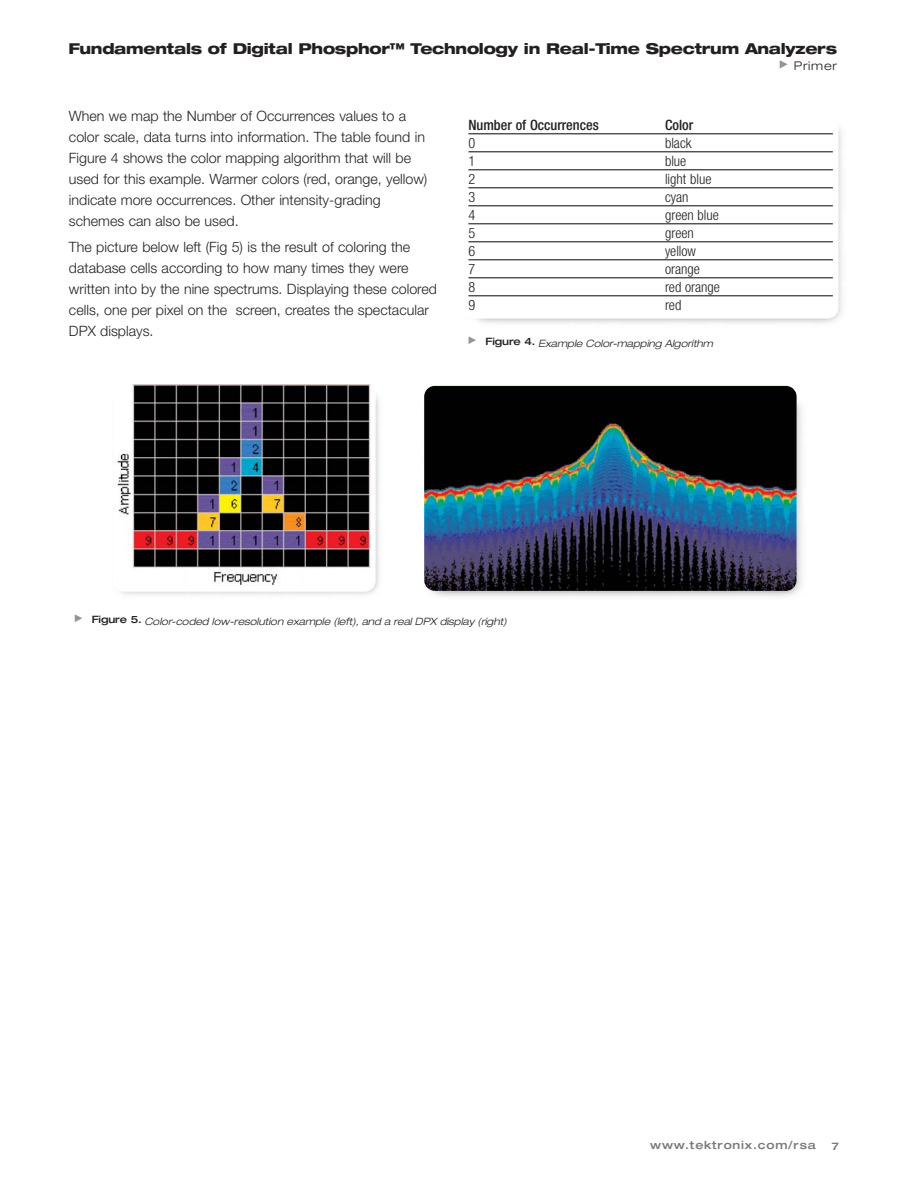
<style>
.page{position:relative;width:918px;height:1188px;background:#fff}
.page>*{position:absolute;margin:0;border:0;box-sizing:border-box;transform-origin:0 0}
.t1{font:800 expanded 15px "Helvetica Neue";letter-spacing:-.02em;color:#231f20}
.t2{font:300 14.25px/21px "Helvetica Neue";color:#231f20}
.t3{font:300 condensed 14.25px "Helvetica Neue";color:#231f20}
.t4{font:500 condensed 14.25px "Helvetica Neue";color:#231f20}
.t5{font:300 expanded 12px "Helvetica Neue";letter-spacing:.065em;color:#231f20}
.t6{font:500 expanded 11.25px "Helvetica Neue";letter-spacing:.075em;color:#77787b}
.t7{font:500 expanded 10.5px "Helvetica Neue";color:#77787b}
.t8{font:italic 300 expanded 10.2px "Helvetica Neue";color:#231f20}
.s1{font-weight:500;font-style:normal}
</style>
<div class="page">
<svg style="left:780px;top:60px;width:8px;height:9px"></svg>
<hr style="left:468px;top:133px;width:365px;height:1px;background:#231f20">
<hr style="left:468px;top:151px;width:365px;height:1px;background:#231f20">
<hr style="left:468px;top:169px;width:365px;height:1px;background:#231f20">
<hr style="left:468px;top:187px;width:365px;height:1px;background:#231f20">
<hr style="left:468px;top:205px;width:365px;height:1px;background:#231f20">
<hr style="left:468px;top:223px;width:365px;height:1px;background:#231f20">
<hr style="left:468px;top:241px;width:365px;height:1px;background:#231f20">
<hr style="left:468px;top:259px;width:365px;height:1px;background:#231f20">
<hr style="left:468px;top:277px;width:365px;height:1px;background:#231f20">
<hr style="left:468px;top:295px;width:365px;height:1px;background:#231f20">
<svg style="left:469px;top:336px;width:7px;height:8px"></svg>
<img style="left:116px;top:385px;width:254px;height:205px">
<svg style="left:75px;top:614px;width:7px;height:8px"></svg>
<img style="left:424px;top:386px;width:373px;height:205px;border-radius:11px">
<p class="t1" style="left:68px;top:43px;width:770px">Fundamentals of Digital Phosphor™ Technology in Real-Time Spectrum Analyzers</p>
<p class="t5" style="left:794px;top:62px;width:45px">Primer</p>
<p class="t2" style="left:69px;top:106px;width:360px">When we map the Number of Occurrences values to a color scale, data turns into information. The table found in Figure 4 shows the color mapping algorithm that will be used for this example. Warmer colors (red, orange, yellow) indicate more occurrences. Other intensity-grading schemes can also be used.</p>
<p class="t2" style="left:69px;top:238px;width:370px">The picture below left (Fig 5) is the result of coloring the database cells according to how many times they were written into by the nine spectrums. Displaying these colored cells, one per pixel on the screen, creates the spectacular DPX displays.</p>
<p class="t4" style="left:468px;top:119px;width:132px">Number of Occurrences</p>
<p class="t4" style="left:665px;top:119px;width:30px">Color</p>
<p class="t3" style="left:468px;top:137px;width:8px">0</p>
<p class="t3" style="left:665px;top:137px;width:28px">black</p>
<p class="t3" style="left:468px;top:155px;width:8px">1</p>
<p class="t3" style="left:665px;top:155px;width:23px">blue</p>
<p class="t3" style="left:468px;top:173px;width:8px">2</p>
<p class="t3" style="left:665px;top:173px;width:48px">light blue</p>
<p class="t3" style="left:468px;top:191px;width:8px">3</p>
<p class="t3" style="left:665px;top:191px;width:25px">cyan</p>
<p class="t3" style="left:468px;top:209px;width:8px">4</p>
<p class="t3" style="left:665px;top:209px;width:55px">green blue</p>
<p class="t3" style="left:468px;top:227px;width:8px">5</p>
<p class="t3" style="left:665px;top:227px;width:30px">green</p>
<p class="t3" style="left:468px;top:245px;width:8px">6</p>
<p class="t3" style="left:665px;top:245px;width:33px">yellow</p>
<p class="t3" style="left:468px;top:263px;width:8px">7</p>
<p class="t3" style="left:665px;top:263px;width:36px">orange</p>
<p class="t3" style="left:468px;top:281px;width:8px">8</p>
<p class="t3" style="left:665px;top:281px;width:56px">red orange</p>
<p class="t3" style="left:468px;top:299px;width:8px">9</p>
<p class="t3" style="left:665px;top:299px;width:18px">red</p>
<p class="t8" style="left:486px;top:340px;width:231px"><span class="s1">F i g u r e 4 .</span> Example Color-mapping Algorithm</p>
<p class="t8" style="left:92px;top:618px;width:419px"><span class="s1">F i g u r e 5 .</span> Color-coded low-resolution example (left), and a real DPX display (right)</p>
<p class="t6" style="left:650px;top:1141px;width:167px">www.tektronix.com/rsa</p>
<p class="t7" style="left:832px;top:1142px;width:9px">7</p>
</div>
